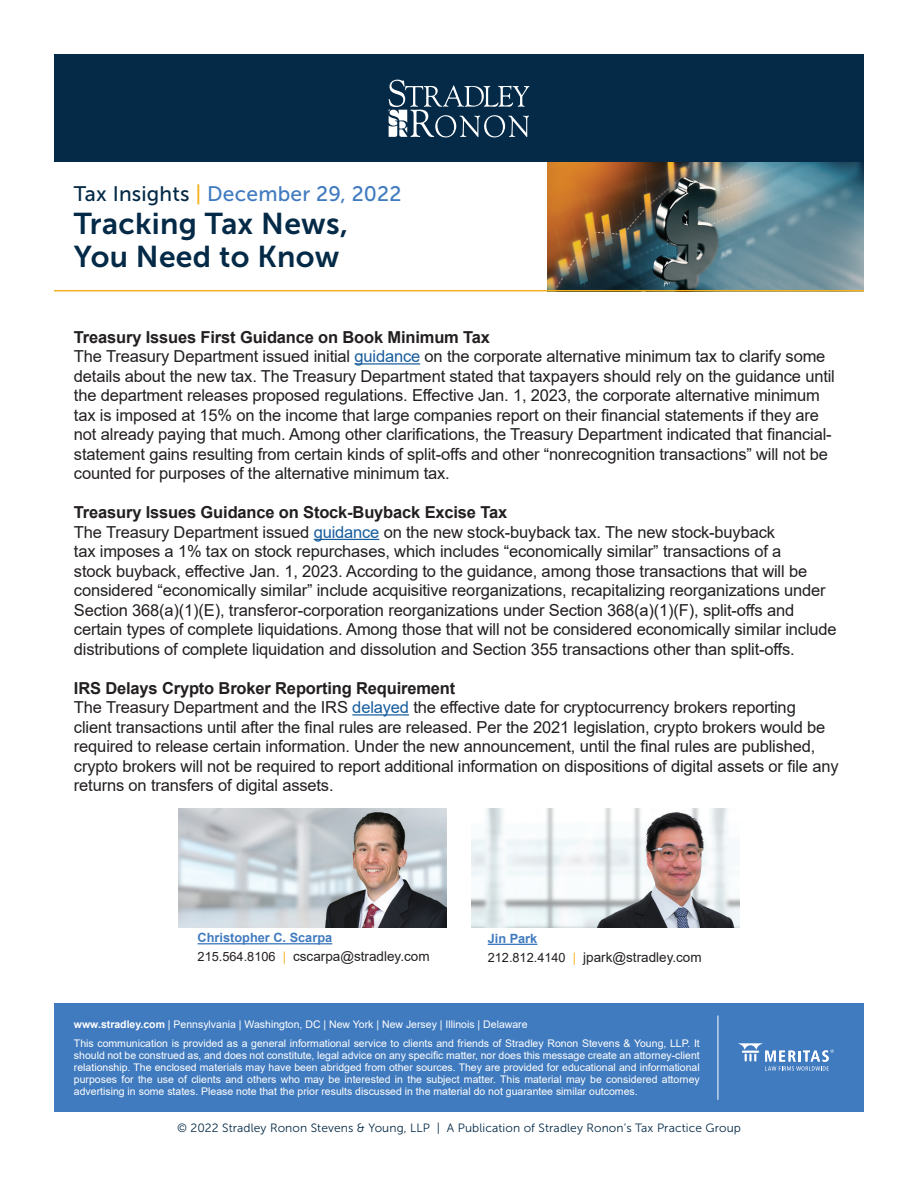
<style>
.page{position:relative;width:918px;height:1188px;background:#fff}
.page>*{position:absolute;margin:0;border:0;box-sizing:border-box;transform-origin:0 0}
.t1{font:30px/33px "Museo Sans 700";letter-spacing:.01em;color:#042a47}
.t2{font:21px "Museo Sans 500";letter-spacing:.01em;color:#417bbf}
.t3{font:16.5px/19.5px "Arial";letter-spacing:-.01em;color:#231f20}
.t4{font:13.5px "Arial";color:#231f20}
.t5{font:700 12.75px "Arial";color:#417bbf}
.t6{font:12px "Museo Sans 300";letter-spacing:.01em;color:#042a47}
.t7{font:10.5px/12px "Arial";color:#fff}
.s1{color:#042a47}
.s2{color:#f4b11e}
.s3{font-weight:700}
.s4{color:#175d9e}
.s5{font-size:12.75px}
.s6{font-size:12.75px;color:#f4b11e}
</style>
<div class="page">
<div style="left:54px;top:54px;width:810px;height:108px;background:#042a47"></div>
<svg style="left:389px;top:80px;width:140px;height:57px"></svg>
<div style="left:54px;top:1004px;width:810px;height:108px;background:#417bbf"></div>
<hr style="left:355px;top:363px;width:65px;height:2px;background:#175d9e">
<hr style="left:314px;top:539px;width:65px;height:1px;background:#175d9e">
<hr style="left:352px;top:714px;width:57px;height:2px;background:#175d9e">
<img style="left:548px;top:162px;width:316px;height:128px">
<hr style="left:54px;top:290px;width:810px;height:1px;background:#f4b11e">
<svg style="left:738px;top:1043px;width:96px;height:28px"></svg>
<hr style="left:718px;top:1016px;width:1px;height:84px;background:#fff">
<hr style="left:198px;top:943px;width:134px;height:1px;background:#417bbf">
<img style="left:179px;top:809px;width:267px;height:118px">
<hr style="left:488px;top:944px;width:49px;height:1px;background:#417bbf">
<img style="left:472px;top:809px;width:267px;height:118px">
<p class="t2" style="left:74px;top:183px;width:329px"><span class="s1">Tax Insights</span> <span class="s2">|</span> December 29, 2022</p>
<h1 class="t1" style="left:74px;top:208px;width:276px">Tracking Tax News,<br>You Need to Know</h1>
<p class="t3" style="left:74px;top:327px;width:763px"><span class="s3">Treasury Issues First Guidance on Book Minimum Tax<br></span>The Treasury Department issued initial <span class="s4">guidance</span> on the corporate alternative minimum tax to clarify some details about the new tax. The Treasury Department stated that taxpayers should rely on the guidance until the department releases proposed regulations. Effective Jan. 1, 2023, the corporate alternative minimum tax is imposed at 15% on the income that large companies report on their financial statements if they are not already paying that much. Among other clarifications, the Treasury Department indicated that financial&shy;statement gains resulting from certain kinds of split-offs and other “nonrecognition transactions” will not be counted for purposes of the alternative minimum tax.</p>
<p class="t3" style="left:74px;top:503px;width:764px"><span class="s3">Treasury Issues Guidance on Stock-Buyback Excise Tax<br></span>The Treasury Department issued <span class="s4">guidance</span> on the new stock-buyback tax. The new stock-buyback<br>tax imposes a 1% tax on stock repurchases, which includes “economically similar” transactions of a<br>stock buyback, effective Jan. 1, 2023. According to the guidance, among those transactions that will be considered “economically similar” include acquisitive reorganizations, recapitalizing reorganizations under Section 368(a)(1)(E), transferor-corporation reorganizations under Section 368(a)(1)(F), split-offs and certain types of complete liquidations. Among those that will not be considered economically similar include distributions of complete liquidation and dissolution and Section 355 transactions other than split-offs.</p>
<p class="t3" style="left:74px;top:678px;width:766px"><span class="s3">IRS Delays Crypto Broker Reporting Requirement<br></span>The Treasury Department and the IRS <span class="s4">delayed</span> the effective date for cryptocurrency brokers reporting<br>client transactions until after the final rules are released. Per the 2021 legislation, crypto brokers would be required to release certain information. Under the new announcement, until the final rules are published, crypto brokers will not be required to report additional information on dispositions of digital assets or file any returns on transfers of digital assets.</p>
<p class="t5" style="left:198px;top:929px;width:136px">Christopher C. Scarpa</p>
<p class="t4" style="left:198px;top:947px;width:233px"><span class="s5">215.564.8106</span> <span class="s6">|</span> cscarpa@stradley.com</p>
<p class="t5" style="left:488px;top:930px;width:51px">Jin Park</p>
<p class="t4" style="left:488px;top:948px;width:215px"><span class="s5">212.812.4140</span> <span class="s6">|</span> jpark@stradley.com</p>
<p class="t7" style="left:74px;top:1015px;width:627px;line-height:18.8px"><span class="s3">www.stradley.com</span> | Pennsylvania | Washington, DC | New York | New Jersey | Illinois | Delaware<br>This communication is provided as a general informational service to clients and friends of Stradley Ronon Stevens &amp; Young, LLP. It</p>
<p class="t7" style="left:74px;top:1049px;width:627px;text-align:justify">should not be construed as, and does not constitute, legal advice on any specific matter, nor does this message create an attorney-client relationship. The enclosed materials may have been abridged from other sources. They are provided for educational and informational purposes for the use of clients and others who may be interested in the subject matter. This material may be considered attorney advertising in some states. Please note that the prior results discussed in the material do not guarantee similar outcomes.</p>
<p class="t6" style="left:177px;top:1122px;width:565px">© 2022 Stradley Ronon Stevens &amp; Young, LLP | A Publication of Stradley Ronon’s Tax Practice Group</p>
</div>
